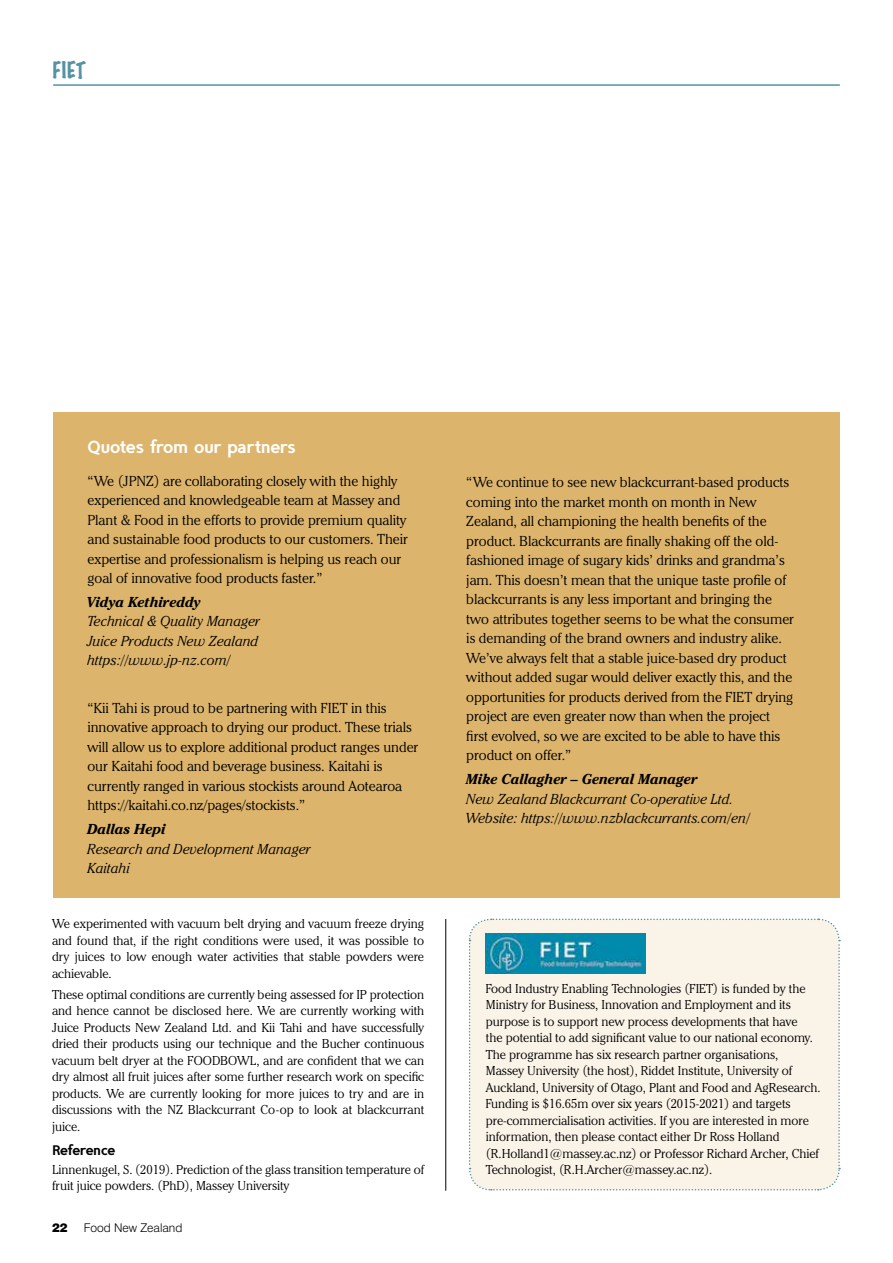
<style>
.page{position:relative;width:893px;height:1263px;background:#fff}
.page>*{position:absolute;margin:0;border:0;box-sizing:border-box;transform-origin:0 0}
.t1{font:100 21px "Marker Felt";color:#5592a4}
.t2{font:18px "Tyfoon Sans X Bold";color:#fff}
.t3{font:300 14.25px/19.5px "Cheltenham IT Cby BT";color:#000}
.t4{font:italic 300 14.25px/19.5px "Cheltenham IT Cby BT";color:#000}
.t5{font:italic 700 14.25px "Cheltenham IT Cby BT";color:#000}
.t6{font:14.25px "Tyfoon Sans X Bold";letter-spacing:-.015em;color:#000}
.t7{font:300 12.75px/16.5px "Cheltenham IT Cby BT";color:#000}
.t8{font:300 12px "Swiss 721 BT";color:#000}
.t9{font:900 12px "Swiss 721 BT";color:#000}
</style>
<div class="page">
<hr style="left:445px;top:104px;width:1px;height:1087px;background:#000">
<div style="left:406px;top:94px;width:91px;height:824px;background:#fff"></div>
<hr style="left:53px;top:84px;width:787px;height:2px;background:#5592a4">
<div style="left:468px;top:918px;width:373px;height:273px;background:#faf3e8"></div>
<img style="left:486px;top:933px;width:159px;height:41px">
<div style="left:53px;top:412px;width:787px;height:486px;background:#dcb46c"></div>
<h1 class="t1" style="left:52px;top:54px;width:35px">Fiet</h1>
<h2 class="t2" style="left:87px;top:435px;width:210px">Quotes from our partners</h2>
<p class="t3" style="left:87px;top:471px;width:322px">“We (JPNZ) are collaborating closely with the highly experienced and knowledgeable team at Massey and Plant &amp; Food in the efforts to provide premium quality and sustainable food products to our customers. Their expertise and professionalism is helping us reach our goal of innovative food products faster.”</p>
<p class="t5" style="left:87px;top:593px;width:115px">Vidya Kethireddy</p>
<p class="t4" style="left:87px;top:611px;width:174px">Technical &amp; Quality Manager<br>Juice Products New Zealand https://www.jp-nz.com/</p>
<p class="t3" style="left:87px;top:698px;width:332px">“Kii Tahi is proud to be partnering with FIET in this innovative approach to drying our product. These trials will allow us to explore additional product ranges under our Kaitahi food and beverage business. Kaitahi is currently ranged in various stockists around Aotearoa https://kaitahi.co.nz/pages/stockists.”</p>
<p class="t5" style="left:87px;top:820px;width:80px">Dallas Hepi</p>
<p class="t4" style="left:87px;top:839px;width:225px">Research and Development Manager<br>Kaitahi</p>
<p class="t7" style="left:52px;top:915px;width:374px;text-align:justify">We experimented with vacuum belt drying and vacuum freeze drying and found that, if the right conditions were used, it was possible to dry juices to low enough water activities that stable powders were achievable.</p>
<p class="t7" style="left:52px;top:986px;width:374px;text-align:justify">These optimal conditions are currently being assessed for IP protection and hence cannot be disclosed here. We are currently working with Juice Products New Zealand Ltd. and Kii Tahi and have successfully dried their products using our technique and the Bucher continuous vacuum belt dryer at the FOODBOWL, and are confident that we can dry almost all fruit juices after some further research work on specific products. We are currently looking for more juices to try and are in discussions with the NZ Blackcurrant Co-op to look at blackcurrant juice.</p>
<p class="t6" style="left:52px;top:1141px;width:65px">Reference</p>
<p class="t7" style="left:52px;top:1161px;width:374px">Linnenkugel, S. (2019). Prediction of the glass transition temperature of fruit juice powders. (PhD), Massey University</p>
<p class="t9" style="left:52px;top:1220px;width:17px">22</p>
<p class="t8" style="left:84px;top:1221px;width:100px">Food New Zealand</p>
<p class="t3" style="left:466px;top:472px;width:329px">“We continue to see new blackcurrant-based products coming into the market month on month in New Zealand, all championing the health benefits of the product. Blackcurrants are finally shaking off the old&shy;fashioned image of sugary kids’ drinks and grandma’s jam. This doesn’t mean that the unique taste profile of blackcurrants is any less important and bringing the two attributes together seems to be what the consumer is demanding of the brand owners and industry alike.<br>We’ve always felt that a stable juice-based dry product without added sugar would deliver exactly this, and the opportunities for products derived from the FIET drying project are even greater now than when the project first evolved, so we are excited to be able to have this product on offer.”</p>
<p class="t5" style="left:466px;top:770px;width:233px">Mike Callagher – General Manager</p>
<p class="t4" style="left:466px;top:789px;width:285px">New Zealand Blackcurrant Co-operative Ltd.<br>Website: https://www.nzblackcurrants.com/en/</p>
<p class="t7" style="left:486px;top:980px;width:336px">Food Industry Enabling Technologies (FIET) is funded by the Ministry for Business, Innovation and Employment and its purpose is to support new process developments that have<br>the potential to add significant value to our national economy.<br>The programme has six research partner organisations,<br>Massey University (the host), Riddet Institute, University of Auckland, University of Otago, Plant and Food and AgResearch.<br>Funding is $16.65m over six years (2015-2021) and targets pre-commercialisation activities. If you are interested in more information, then please contact either Dr Ross Holland (R.Holland1@massey.ac.nz) or Professor Richard Archer, Chief Technologist, (R.H.Archer@massey.ac.nz).</p>
</div>
